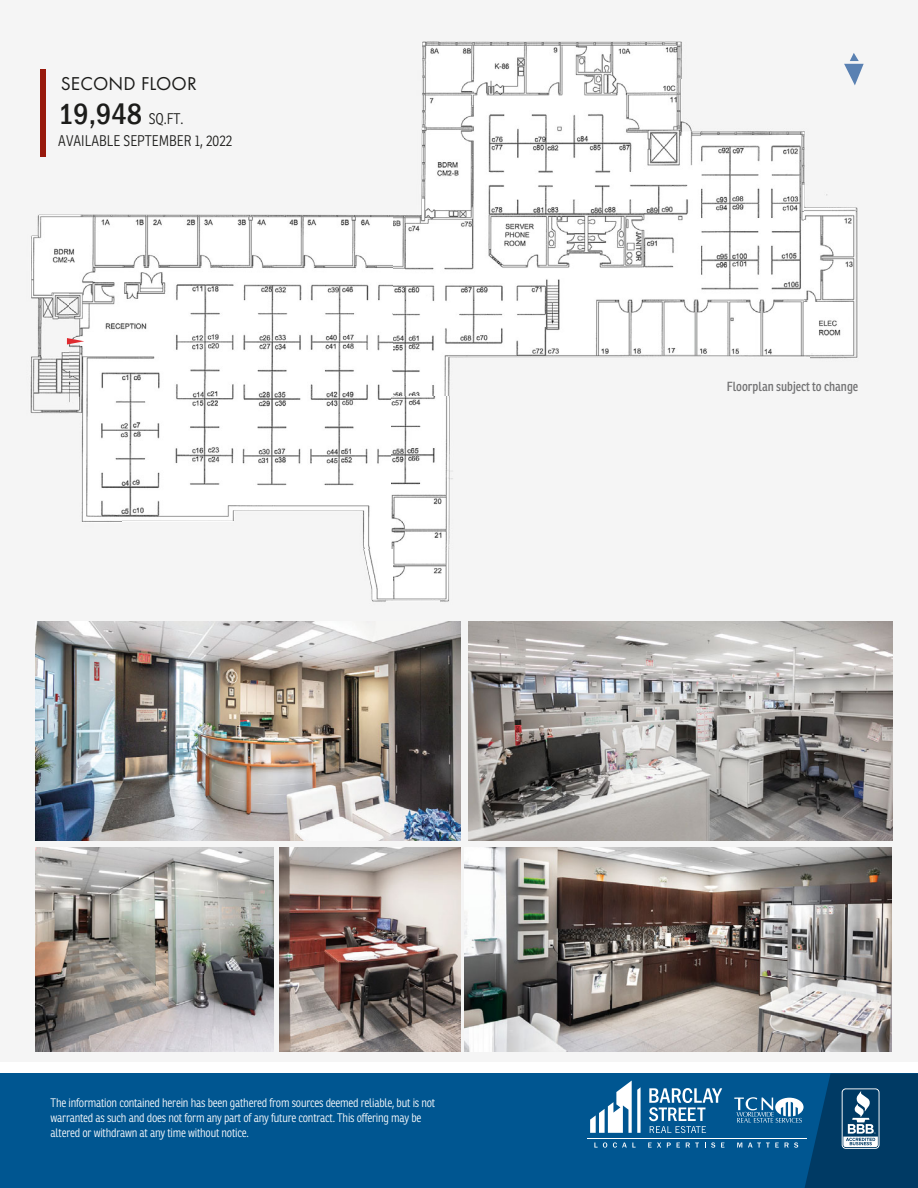
<style>
.page{position:relative;width:918px;height:1188px;background:#fff}
.page>*{position:absolute;margin:0;border:0;box-sizing:border-box;transform-origin:0 0}
.t1{font:500 condensed 30px "Franklin Gothic";color:#1c1c1a}
.t2{font:19.35px "Futura PT";letter-spacing:.01em;color:#1c1c1a}
.t3{font:300 15px "Ronnia Cond";color:#1c1c1a}
.t4{font:12.9px "Ronnia Cond";color:#727273}
.t5{font:300 12px/15px "Ronnia Cond";letter-spacing:-.02em;color:#fff}
.s1{font-family:"Ronnia Cond";font-weight:300;font-stretch:normal;font-size:15px}
</style>
<div class="page">
<div style="left:0;top:0;width:918px;height:1062px;background:#f5f5f5"></div>
<div style="left:0;top:1074px;width:918px;height:114px;background:#005691"></div>
<svg style="left:590px;top:1081px;width:51px;height:52px"></svg>
<svg style="left:594px;top:1142px;width:13px;height:6px"></svg>
<svg style="left:613px;top:1142px;width:23px;height:6px"></svg>
<svg style="left:648px;top:1143px;width:13px;height:5px"></svg>
<svg style="left:667px;top:1143px;width:4px;height:5px"></svg>
<svg style="left:677px;top:1143px;width:3px;height:5px"></svg>
<svg style="left:686px;top:1143px;width:13px;height:5px"></svg>
<svg style="left:705px;top:1142px;width:10px;height:6px"></svg>
<svg style="left:721px;top:1143px;width:3px;height:5px"></svg>
<svg style="left:649px;top:1088px;width:73px;height:45px"></svg>
<svg style="left:734px;top:1074px;width:184px;height:114px"></svg>
<hr style="left:587px;top:1138px;width:220px;height:1px;background:#fff">
<img style="left:856px;top:207px;width:2px;height:30px">
<img style="left:810px;top:237px;width:48px;height:122px">
<img style="left:392px;top:42px;width:309px;height:355px">
<img style="left:701px;top:131px;width:104px;height:226px">
<img style="left:31px;top:214px;width:361px;height:335px">
<img style="left:804px;top:194px;width:52px;height:163px">
<img style="left:392px;top:397px;width:58px;height:203px">
<img style="left:363px;top:549px;width:29px;height:51px">
<div style="left:40px;top:69px;width:6px;height:87px;background:#98190c"></div>
<svg style="left:844px;top:53px;width:20px;height:32px"></svg>
<svg style="left:67px;top:338px;width:17px;height:7px"></svg>
<img style="left:36px;top:622px;width:424px;height:219px">
<img style="left:36px;top:847px;width:237px;height:205px">
<img style="left:468px;top:622px;width:425px;height:219px">
<img style="left:280px;top:847px;width:180px;height:205px">
<img style="left:464px;top:847px;width:427px;height:205px">
<h2 class="t2" style="left:61px;top:77px;width:137px">SECOND FLOOR</h2>
<h1 class="t1" style="left:58px;top:97px;width:127px">19,948 <span class="s1">SQ.FT.</span></h1>
<p class="t3" style="left:58px;top:134px;width:175px">AVAILABLE SEPTEMBER 1, 2022</p>
<p class="t5" style="left:51px;top:1096px;width:386px">The information contained herein has been gathered from sources deemed reliable, but is not warranted as such and does not form any part of any future contract. This offering may be altered or withdrawn at any time without notice.</p>
<p class="t4" style="left:727px;top:379px;width:133px">Floorplan subject to change</p>
</div>
